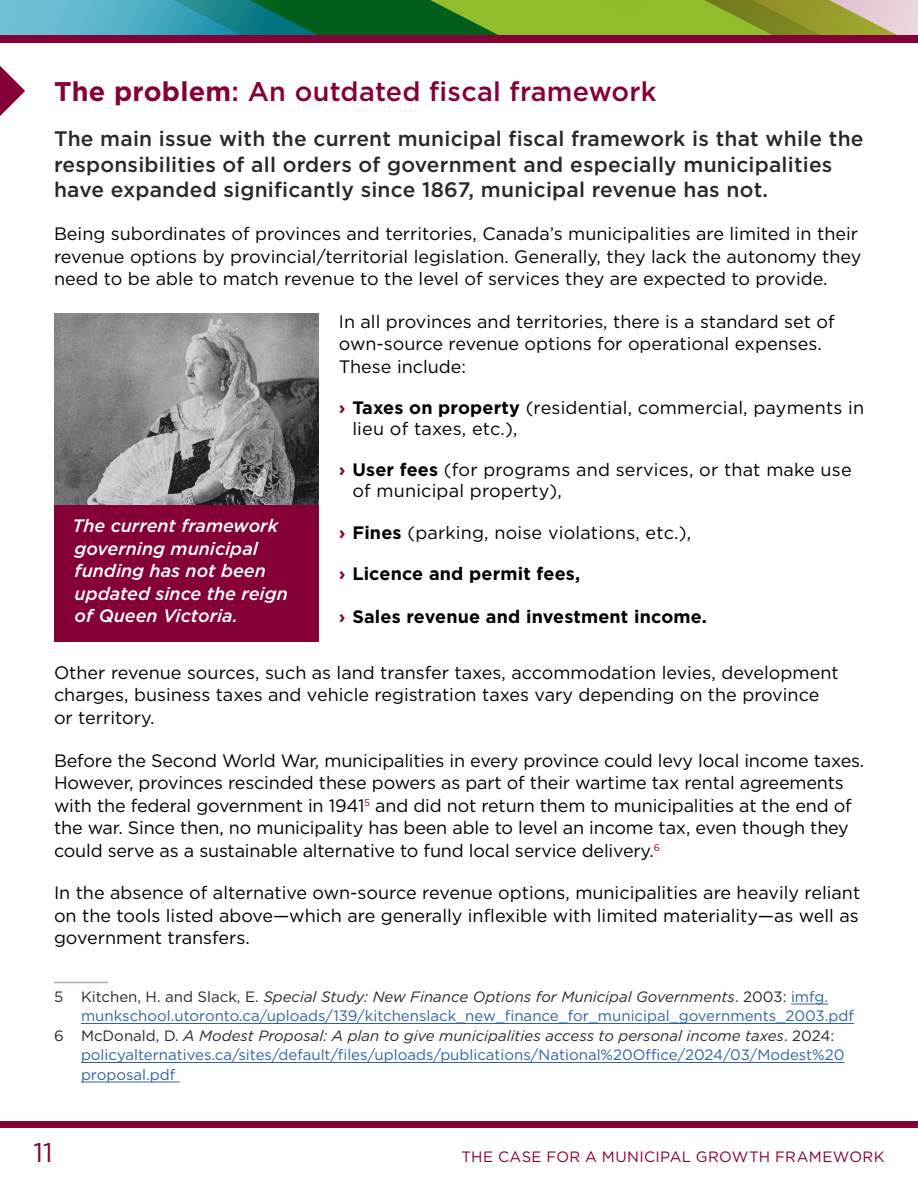
<style>
.page{position:relative;width:918px;height:1188px;background:#fff}
.page>*{position:absolute;margin:0;border:0;box-sizing:border-box;transform-origin:0 0}
.t1{font:500 27px "Gotham HTF";letter-spacing:.01em;color:#840037}
.t2{font:27px "Gotham HTF";color:#840037}
.Deck{font:500 21px/25.5px "Gotham HTF";letter-spacing:.01em;color:#292829}
.body{font:18px/22.5px "Gotham HTF";color:#000}
.t3{font:italic 500 18px/22.5px "Gotham HTF";color:#fff}
.t4{font:700 18px "Gotham HTF";letter-spacing:.01em;color:#000}
.Footnote{font:15px/19.5px "Gotham HTF";color:#2f63a2}
.t5{font:15px "Gotham HTF";letter-spacing:.025em;color:#840037}
.s1{font-weight:700}
.s2{font-weight:700;color:#840037}
.s3{color:#840037}
.s4{color:#292829}
.s5{font-style:italic;color:#292829}
</style>
<div class="page">
<hr style="left:54px;top:982px;width:54px;height:1px;background:#b5a79f">
<hr style="left:791px;top:1004px;width:37px;height:1px;background:#2f63a2">
<hr style="left:81px;top:1023px;width:773px;height:1px;background:#2f63a2">
<hr style="left:81px;top:1062px;width:764px;height:1px;background:#2f63a2">
<hr style="left:81px;top:1082px;width:99px;height:1px;background:#2f63a2">
<svg style="left:0;top:66px;width:25px;height:50px"></svg>
<img style="left:54px;top:314px;width:265px;height:192px">
<div style="left:54px;top:506px;width:265px;height:136px;background:#840037"></div>
<svg style="left:0;top:0;width:918px;height:36px"></svg>
<div style="left:0;top:36px;width:918px;height:7px;background:#840037"></div>
<div style="left:0;top:1121px;width:918px;height:7px;background:#840037"></div>
<h3 class="t1" style="left:54px;top:76px;width:604px"><span class="s1">The problem</span>: An outdated fiscal framework</h3>
<p class="Deck" style="left:54px;top:126px;width:811px">The main issue with the current municipal fiscal framework is that while the responsibilities of all orders of government and especially municipalities have expanded significantly since 1867, municipal revenue has not.</p>
<p class="body" style="left:54px;top:222px;width:809px">Being subordinates of provinces and territories, Canada’s municipalities are limited in their revenue options by provincial/territorial legislation. Generally, they lack the autonomy they need to be able to match revenue to the level of services they are expected to provide.</p>
<p class="body" style="left:339px;top:310px;width:497px">In all provinces and territories, there is a standard set of own-source revenue options for operational expenses.<br>These include:</p>
<p class="body" style="left:352px;top:397px;width:513px;line-height:21px;text-indent:-14px"><span class="s2">›</span> <span class="s1">Taxes on property</span> (residential, commercial, payments in lieu of taxes, etc.),</p>
<p class="body" style="left:352px;top:459px;width:501px;line-height:21px;text-indent:-14px"><span class="s2">›</span> <span class="s1">User fees</span> (for programs and services, or that make use of municipal property),</p>
<p class="body" style="left:339px;top:521px;width:354px"><span class="s2">›</span> <span class="s1">Fines</span> (parking, noise violations, etc.),</p>
<p class="t4" style="left:339px;top:563px;width:243px"><span class="s3">›</span> Licence and permit fees,</p>
<p class="t4" style="left:339px;top:606px;width:370px"><span class="s3">›</span> Sales revenue and investment income.</p>
<p class="t3" style="left:72px;top:514px;width:217px">The current framework governing municipal funding has not been updated since the reign of Queen Victoria.</p>
<p class="body" style="left:54px;top:661px;width:786px">Other revenue sources, such as land transfer taxes, accommodation levies, development charges, business taxes and vehicle registration taxes vary depending on the province or territory.</p>
<p class="body" style="left:54px;top:749px;width:812px">Before the Second World War, municipalities in every province could levy local income taxes.<br>However, provinces rescinded these powers as part of their wartime tax rental agreements with the federal government in 1941<sup>5</sup> and did not return them to municipalities at the end of the war. Since then, no municipality has been able to level an income tax, even though they could serve as a sustainable alternative to fund local service delivery.<sup>6</sup></p>
<p class="body" style="left:54px;top:882px;width:808px;text-align:justify">In the absence of alternative own-source revenue options, municipalities are heavily reliant on the tools listed above—which are generally inflexible with limited materiality—as well as government transfers.</p>
<p class="Footnote" style="left:81px;top:987px;width:774px;text-indent:-27px"><span class="s4">5 Kitchen, H. and Slack, E.</span> <span class="s5">Special Study: New Finance Options for Municipal Governments</span><span class="s4">. 2003:</span> imfg. munkschool.utoronto.ca/uploads/139/kitchenslack_new_finance_for_municipal_governments_2003.pdf</p>
<p class="Footnote" style="left:81px;top:1026px;width:765px;text-indent:-27px"><span class="s4">6 McDonald, D.</span> <span class="s5">A Modest Proposal: A plan to give municipalities access to personal income taxes</span><span class="s4">. 2024: </span>policyalternatives.ca/sites/default/files/uploads/publications/National%20Office/2024/03/Modest%20 proposal.pdf</p>
<h1 class="t2" style="left:33px;top:1138px;width:21px">11</h1>
<p class="t5" style="left:461px;top:1148px;width:425px">THE CASE FOR A MUNICIPAL GROWTH FRAMEWORK</p>
</div>
